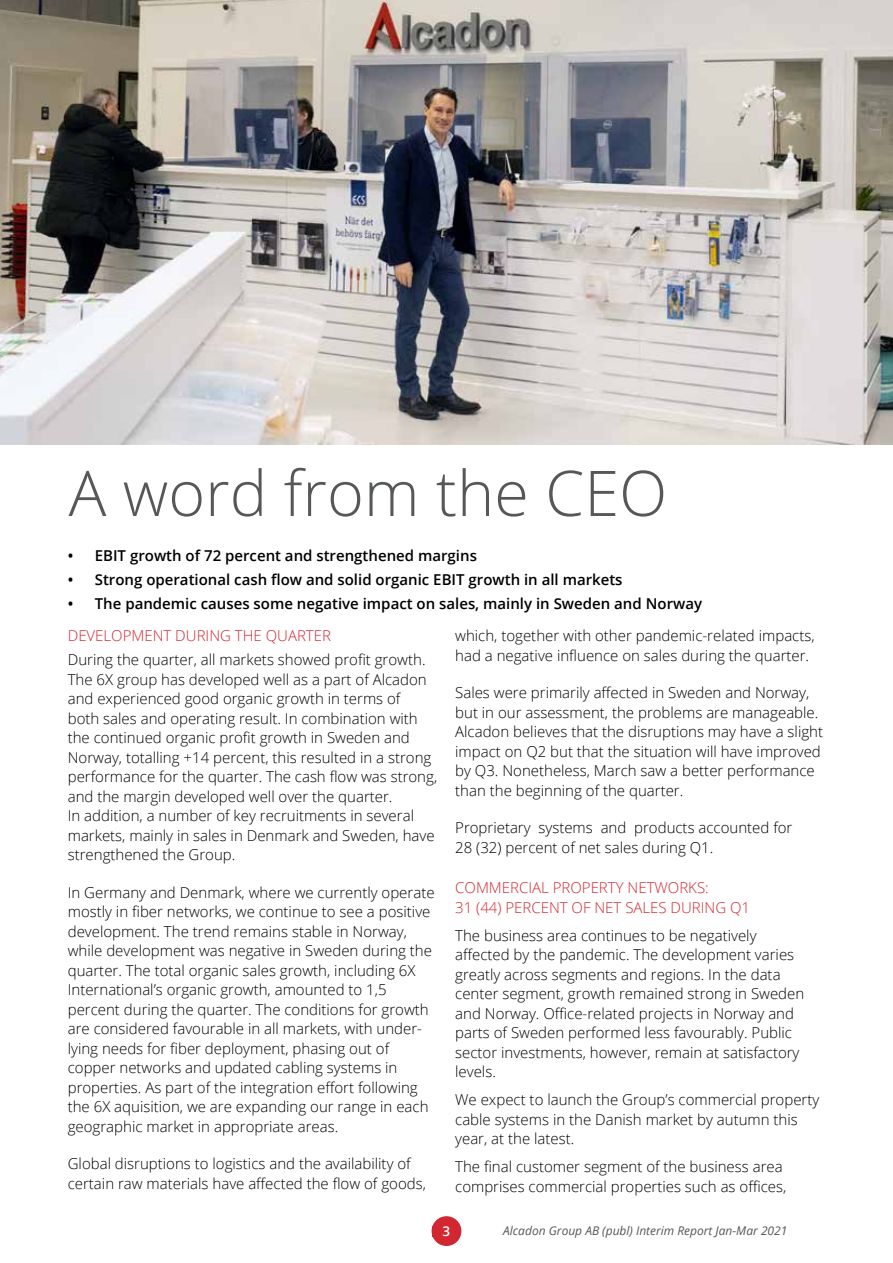
<style>
.page{position:relative;width:893px;height:1263px;background:#fff}
.page>*{position:absolute;margin:0;border:0;box-sizing:border-box;transform-origin:0 0}
.t1{font:300 63px "Open Sans";color:#565858}
.t2{font:300 15px/19.5px "Open Sans";color:#000}
.t3{font:600 15px "Open Sans";color:#000}
.t4{font:300 15px/19.5px "Open Sans";color:#d22730}
.t5{font:300 15px "Open Sans";color:#d22630}
.t6{font:600 13.5px "Open Sans";color:#fff}
.t7{font:italic 12px "Open Sans";color:#575756}
</style>
<div class="page">
<div style="left:432px;top:1216px;width:29px;height:30px;background:#d22630;border-radius:50%"></div>
<img style="left:0;top:0;width:893px;height:445px">
<h1 class="t1" style="left:69px;top:450px;width:600px">A word from the CEO</h1>
<p class="t3" style="left:68px;top:545px;width:411px">• EBIT growth of 72 percent and strengthened margins</p>
<p class="t3" style="left:68px;top:569px;width:556px">• Strong operational cash flow and solid organic EBIT growth in all markets</p>
<p class="t3" style="left:68px;top:593px;width:636px">• The pandemic causes some negative impact on sales, mainly in Sweden and Norway</p>
<p class="t5" style="left:68px;top:626px;width:265px">DEVELOPMENT DURING THE QUARTER</p>
<p class="t2" style="left:68px;top:649px;width:371px">During the quarter, all markets showed profit growth.<br>The 6X group has developed well as a part of Alcadon and experienced good organic growth in terms of<br>both sales and operating result. In combination with the continued organic profit growth in Sweden and Norway, totalling +14 percent, this resulted in a strong performance for the quarter. The cash flow was strong, and the margin developed well over the quarter.<br>In addition, a number of key recruitments in several markets, mainly in sales in Denmark and Sweden, have strengthened the Group.</p>
<p class="t2" style="left:68px;top:882px;width:368px">In Germany and Denmark, where we currently operate mostly in fiber networks, we continue to see a positive development. The trend remains stable in Norway, while development was negative in Sweden during the quarter. The total organic sales growth, including 6X International’s organic growth, amounted to 1,5 percent during the quarter. The conditions for growth are considered favourable in all markets, with under&shy;lying needs for fiber deployment, phasing out of copper networks and updated cabling systems in properties. As part of the integration effort following the 6X aquisition, we are expanding our range in each geographic market in appropriate areas.</p>
<p class="t2" style="left:68px;top:1153px;width:360px">Global disruptions to logistics and the availability of certain raw materials have affected the flow of goods,</p>
<p class="t2" style="left:455px;top:626px;width:361px">which, together with other pandemic-related impacts, had a negative influence on sales during the quarter.</p>
<p class="t2" style="left:455px;top:683px;width:369px">Sales were primarily affected in Sweden and Norway, but in our assessment, the problems are manageable.<br>Alcadon believes that the disruptions may have a slight impact on Q2 but that the situation will have improved by Q3. Nonetheless, March saw a better performance than the beginning of the quarter.</p>
<p class="t2" style="left:455px;top:818px;width:339px">Proprietary systems and products accounted for<br>28 (32) percent of net sales during Q1.</p>
<p class="t4" style="left:455px;top:877px;width:296px">COMMERCIAL PROPERTY NETWORKS:<br>31 (44) PERCENT OF NET SALES DURING Q1</p>
<p class="t2" style="left:455px;top:925px;width:351px">The business area continues to be negatively affected by the pandemic. The development varies greatly across segments and regions. In the data center segment, growth remained strong in Sweden and Norway. Office-related projects in Norway and parts of Sweden performed less favourably. Public sector investments, however, remain at satisfactory levels.</p>
<p class="t2" style="left:455px;top:1089px;width:366px">We expect to launch the Group’s commercial property cable systems in the Danish market by autumn this year, at the latest.</p>
<p class="t2" style="left:455px;top:1156px;width:333px">The final customer segment of the business area comprises commercial properties such as offices,</p>
<p class="t6" style="left:442px;top:1222px;width:9px">3</p>
<p class="t7" style="left:503px;top:1223px;width:286px">Alcadon Group AB (publ) Interim Report Jan-Mar 2021</p>
</div>
